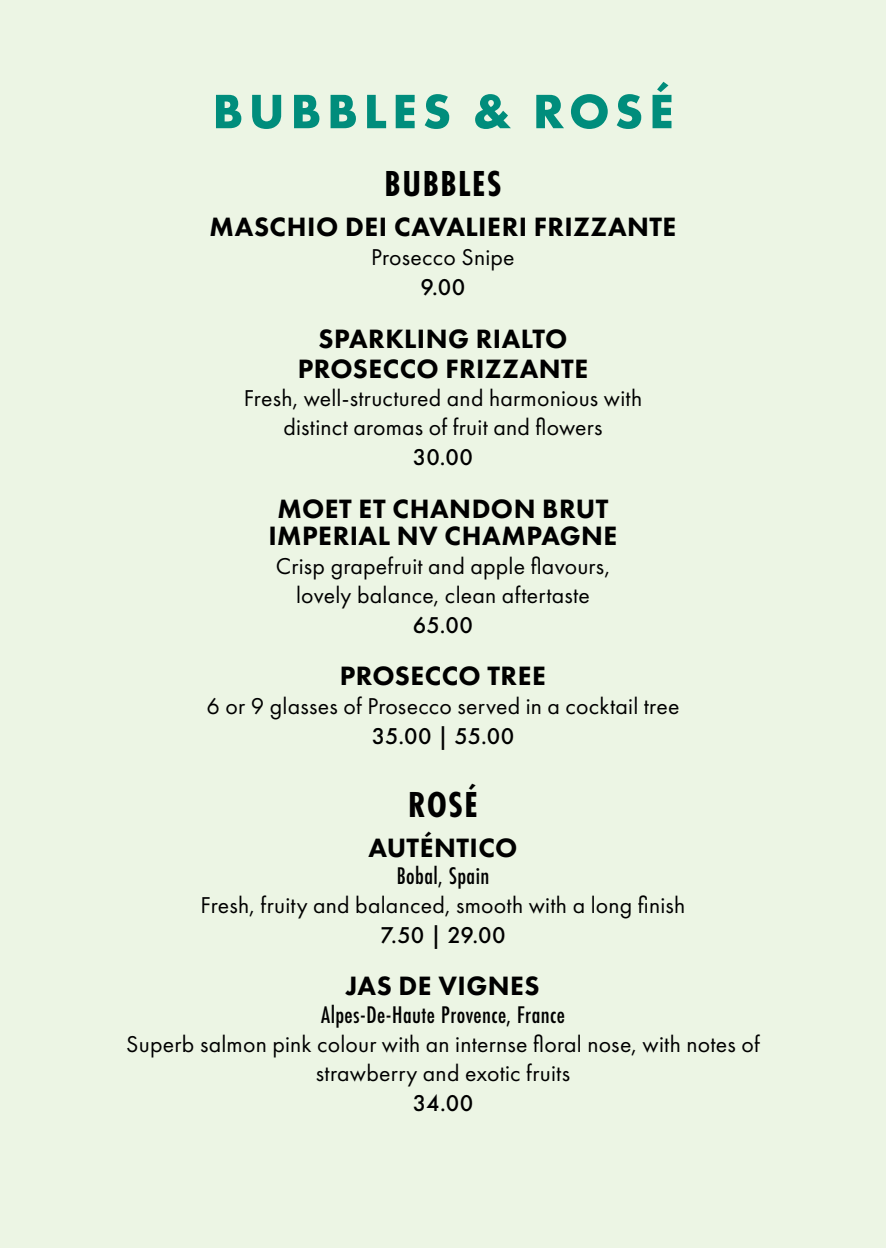
<style>
.page{position:relative;width:886px;height:1248px;background:#fff}
.page>*{position:absolute;margin:0;border:0;box-sizing:border-box;transform-origin:0 0}
.t1{font:700 50px "Futura PT";letter-spacing:.11em;color:#008d7c}
.t2{font:700 37.5px "Futura PT Cond";letter-spacing:.04em;color:#000}
.t3{font:800 27.5px/30px "Futura PT";letter-spacing:.015em;color:#000;text-align:center}
.t4{font:500 25px "Futura PT Cond";letter-spacing:.015em;color:#000}
.t5{font:23.75px/28.8px "Futura PT";letter-spacing:.01em;color:#000;text-align:center}
.t6{font:500 23.75px "Futura PT";letter-spacing:.015em;color:#000}
</style>
<div class="page">
<div style="left:0;top:0;width:886px;height:1247px;background:#ecf5e4"></div>
<h1 class="t1" style="left:212px;top:79px;width:462px">BUBBLES &amp; ROSÉ</h1>
<h2 class="t2" style="left:385px;top:162px;width:118px">BUBBLES</h2>
<p class="t3" style="left:209px;top:212px;width:468px">MASCHIO DEI CAVALIERI FRIZZANTE</p>
<p class="t5" style="left:371px;top:242px;width:145px">Prosecco Snipe</p>
<p class="t6" style="left:420px;top:273px;width:46px">9.00</p>
<p class="t3" style="left:298px;top:323px;width:292px">SPARKLING RIALTO<br>PROSECCO FRIZZANTE</p>
<p class="t5" style="left:244px;top:384px;width:400px">Fresh, well-structured and harmonious with distinct aromas of fruit and flowers</p>
<p class="t6" style="left:413px;top:443px;width:62px">30.00</p>
<p class="t3" style="left:268px;top:494px;width:350px;line-height:27.5px">MOET ET CHANDON BRUT<br>IMPERIAL NV CHAMPAGNE</p>
<p class="t5" style="left:276px;top:551px;width:336px">Crisp grapefruit and apple flavours, lovely balance, clean aftertaste</p>
<p class="t6" style="left:413px;top:610px;width:62px">65.00</p>
<p class="t3" style="left:340px;top:660px;width:208px">PROSECCO TREE</p>
<p class="t5" style="left:206px;top:691px;width:474px">6 or 9 glasses of Prosecco served in a cocktail tree</p>
<p class="t6" style="left:372px;top:721px;width:144px">35.00 | 55.00</p>
<h2 class="t2" style="left:408px;top:782px;width:71px">ROSÉ</h2>
<p class="t3" style="left:368px;top:832px;width:151px">AUTÉNTICO</p>
<p class="t4" style="left:397px;top:861px;width:94px">Bobal, Spain</p>
<p class="t5" style="left:201px;top:890px;width:486px">Fresh, fruity and balanced, smooth with a long finish</p>
<p class="t6" style="left:380px;top:920px;width:127px">7.50 | 29.00</p>
<p class="t3" style="left:346px;top:970px;width:195px">JAS DE VIGNES</p>
<p class="t4" style="left:321px;top:999px;width:245px">Alpes-De-Haute Provence, France</p>
<p class="t5" style="left:126px;top:1029px;width:635px">Superb salmon pink colour with an internse floral nose, with notes of strawberry and exotic fruits</p>
<p class="t6" style="left:413px;top:1088px;width:62px">34.00</p>
</div>
